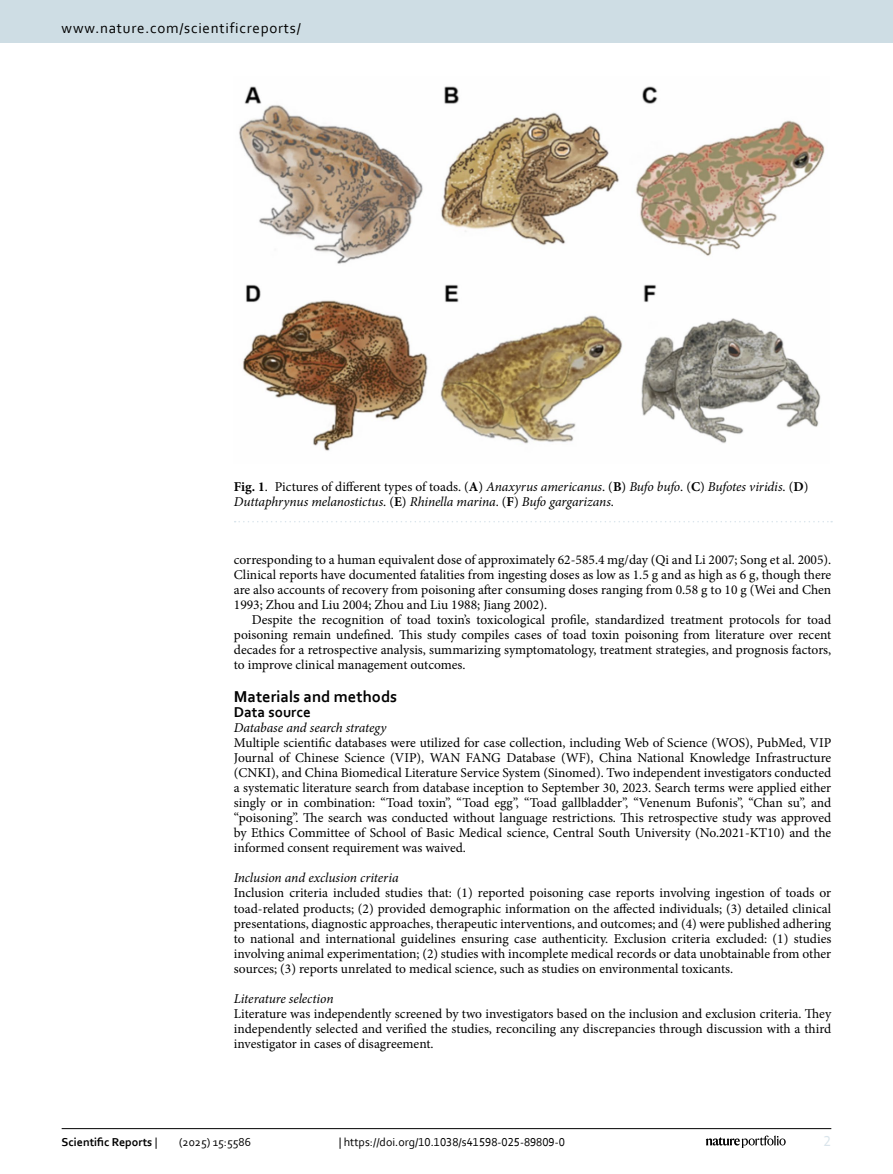
<style>
.page{position:relative;width:893px;height:1174px;background:#fff}
.page>*{position:absolute;margin:0;border:0;box-sizing:border-box;transform-origin:0 0}
.Head_1{font:700 16.5px "Corbel";color:#000}
.t1{font:15px "Corbel";letter-spacing:.05em;color:#000}
.Head_2_After_1{font:700 15px "Corbel";color:#000}
.t2{font:15px "Corbel";color:#d9e4eb}
.Body_Text{font:13.5px/15px "Minion Pro";color:#000;text-align:justify}
.Body_Text_Indent{font:13.5px/15px "Minion Pro";letter-spacing:-.005em;color:#000;text-align:justify}
.Figure_Caption{font:italic 13.5px/15px "Minion Pro";letter-spacing:-.005em;color:#000}
.Head_3{font:italic 13.5px "Minion Pro";letter-spacing:-.01em;color:#000}
.Head_3_after_2{font:italic 13.5px "Minion Pro";letter-spacing:-.01em;color:#000}
.t3{font:12px "Corbel";color:#000}
.t4{font:700 12px "Corbel";color:#000}
.s1{font-weight:700;font-style:normal}
.s2{font-style:normal}
.s3{font-weight:400}
</style>
<div class="page">
<img style="left:239px;top:86px;width:586px;height:365px">
<svg style="left:235px;top:521px;width:597px;height:1px"></svg>
<hr style="left:62px;top:1128px;width:769px;height:1px;background:#000">
<svg style="left:706px;top:1135px;width:80px;height:12px"></svg>
<div style="left:0;top:0;width:893px;height:43px;background:#cedde4"></div>
<p class="t1" style="left:62px;top:18px;width:241px">www.nature.com/scientificreports/</p>
<p class="Figure_Caption" style="left:234px;top:479px;width:576px"><span class="s1">Fig. 1</span><span class="s2">. Pictures of different types of toads. (</span><span class="s1">A</span><span class="s2">)</span> Anaxyrus americanus<span class="s2">. (</span><span class="s1">B</span><span class="s2">)</span> Bufo bufo<span class="s2">. (</span><span class="s1">C</span><span class="s2">)</span> Bufotes viridis<span class="s2">. (</span><span class="s1">D</span><span class="s2">)<br></span>Duttaphrynus melanostictus<span class="s2">. (</span><span class="s1">E</span><span class="s2">)</span> Rhinella marina<span class="s2">. (</span><span class="s1">F</span><span class="s2">)</span> Bufo gargarizans<span class="s2">.</span></p>
<p class="Body_Text_Indent" style="left:234px;top:552px;width:599px">corresponding to a human equivalent dose of approximately 62-585.4 mg/day (Qi and Li 2007; Song et al. 2005).<br>Clinical reports have documented fatalities from ingesting doses as low as 1.5 g and as high as 6 g, though there are also accounts of recovery from poisoning after consuming doses ranging from 0.58 g to 10 g (Wei and Chen 1993; Zhou and Liu 2004; Zhou and Liu 1988; Jiang 2002).</p>
<p class="Body_Text_Indent" style="left:234px;top:612px;width:599px;text-indent:18px">Despite the recognition of toad toxin’s toxicological profile, standardized treatment protocols for toad poisoning remain undefined. This study compiles cases of toad toxin poisoning from literature over recent decades for a retrospective analysis, summarizing symptomatology, treatment strategies, and prognosis factors, to improve clinical management outcomes.</p>
<p class="Head_1" style="left:234px;top:686px;width:165px">Materials and methods</p>
<p class="Head_2_After_1" style="left:234px;top:703px;width:78px">Data source</p>
<p class="Head_3_after_2" style="left:234px;top:719px;width:154px">Database and search strategy</p>
<p class="Body_Text" style="left:234px;top:735px;width:599px">Multiple scientific databases were utilized for case collection, including Web of Science (WOS), PubMed, VIP Journal of Chinese Science (VIP), WAN FANG Database (WF), China National Knowledge Infrastructure (CNKI), and China Biomedical Literature Service System (Sinomed). Two independent investigators conducted a systematic literature search from database inception to September 30, 2023. Search terms were applied either singly or in combination: “Toad toxin”, “Toad egg”, “Toad gallbladder”, “Venenum Bufonis”, “Chan su”, and “poisoning”. The search was conducted without language restrictions. This retrospective study was approved by Ethics Committee of School of Basic Medical science, Central South University (No.2021-KT10) and the informed consent requirement was waived.</p>
<p class="Head_3" style="left:234px;top:869px;width:166px">Inclusion and exclusion criteria</p>
<p class="Body_Text" style="left:234px;top:885px;width:599px">Inclusion criteria included studies that: (1) reported poisoning case reports involving ingestion of toads or toad-related products; (2) provided demographic information on the affected individuals; (3) detailed clinical presentations, diagnostic approaches, therapeutic interventions, and outcomes; and (4) were published adhering to national and international guidelines ensuring case authenticity. Exclusion criteria excluded: (1) studies involving animal experimentation; (2) studies with incomplete medical records or data unobtainable from other sources; (3) reports unrelated to medical science, such as studies on environmental toxicants.</p>
<p class="Head_3" style="left:234px;top:989px;width:101px">Literature selection</p>
<p class="Body_Text" style="left:234px;top:1005px;width:599px">Literature was independently screened by two investigators based on the inclusion and exclusion criteria. They independently selected and verified the studies, reconciling any discrepancies through discussion with a third investigator in cases of disagreement.</p>
<p class="t4" style="left:62px;top:1134px;width:97px">Scientific Reports <span class="s3">|</span></p>
<p class="t3" style="left:179px;top:1134px;width:74px">(2025) 15:5586</p>
<p class="t3" style="left:339px;top:1134px;width:228px">| https://doi.org/10.1038/s41598-025-89809-0</p>
<p class="t2" style="left:824px;top:1132px;width:9px">2</p>
</div>
